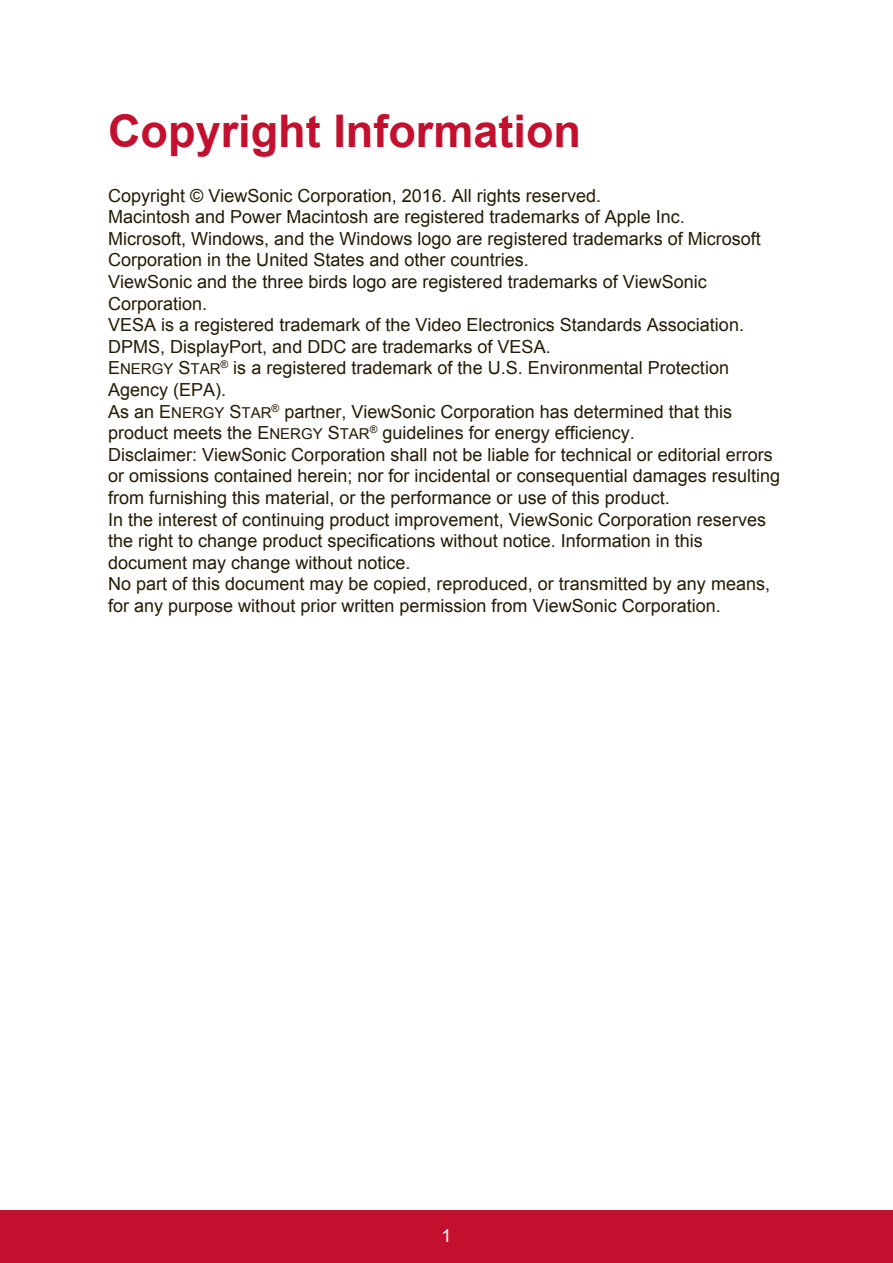
<style>
.page{position:relative;width:893px;height:1263px;background:#fff}
.page>*{position:absolute;margin:0;border:0;box-sizing:border-box;transform-origin:0 0}
.t1{font:700 45px "Arial";color:#c3102f}
.t2{font:18px/21.6px "Arial";color:#251a05}
.t3{font:18px "Arial";color:#fff}
.s1{font-size:15px}
</style>
<div class="page">
<div style="left:0;top:1210px;width:892px;height:53px;background:#c3102f"></div>
<h1 class="t1" style="left:108px;top:101px;width:474px">Copyright Information</h1>
<p class="t2" style="left:108px;top:185px;width:673px">Copyright © ViewSonic Corporation, 2016. All rights reserved.<br>Macintosh and Power Macintosh are registered trademarks of Apple Inc.<br>Microsoft, Windows, and the Windows logo are registered trademarks of Microsoft Corporation in the United States and other countries.<br>ViewSonic and the three birds logo are registered trademarks of ViewSonic Corporation.<br>VESA is a registered trademark of the Video Electronics Standards Association.<br>DPMS, DisplayPort, and DDC are trademarks of VESA.<br>E<span class="s1">NERGY</span> S<span class="s1">TAR</span><sup>®</sup> is a registered trademark of the U.S. Environmental Protection Agency (EPA).<br>As an E<span class="s1">NERGY</span> S<span class="s1">TAR</span><sup>®</sup> partner, ViewSonic Corporation has determined that this product meets the E<span class="s1">NERGY</span> S<span class="s1">TAR</span><sup>®</sup> guidelines for energy efficiency.<br>Disclaimer: ViewSonic Corporation shall not be liable for technical or editorial errors or omissions contained herein; nor for incidental or consequential damages resulting from furnishing this material, or the performance or use of this product.<br>In the interest of continuing product improvement, ViewSonic Corporation reserves the right to change product specifications without notice. Information in this document may change without notice.<br>No part of this document may be copied, reproduced, or transmitted by any means, for any purpose without prior written permission from ViewSonic Corporation.</p>
<p class="t3" style="left:441px;top:1223px;width:12px">1</p>
</div>
